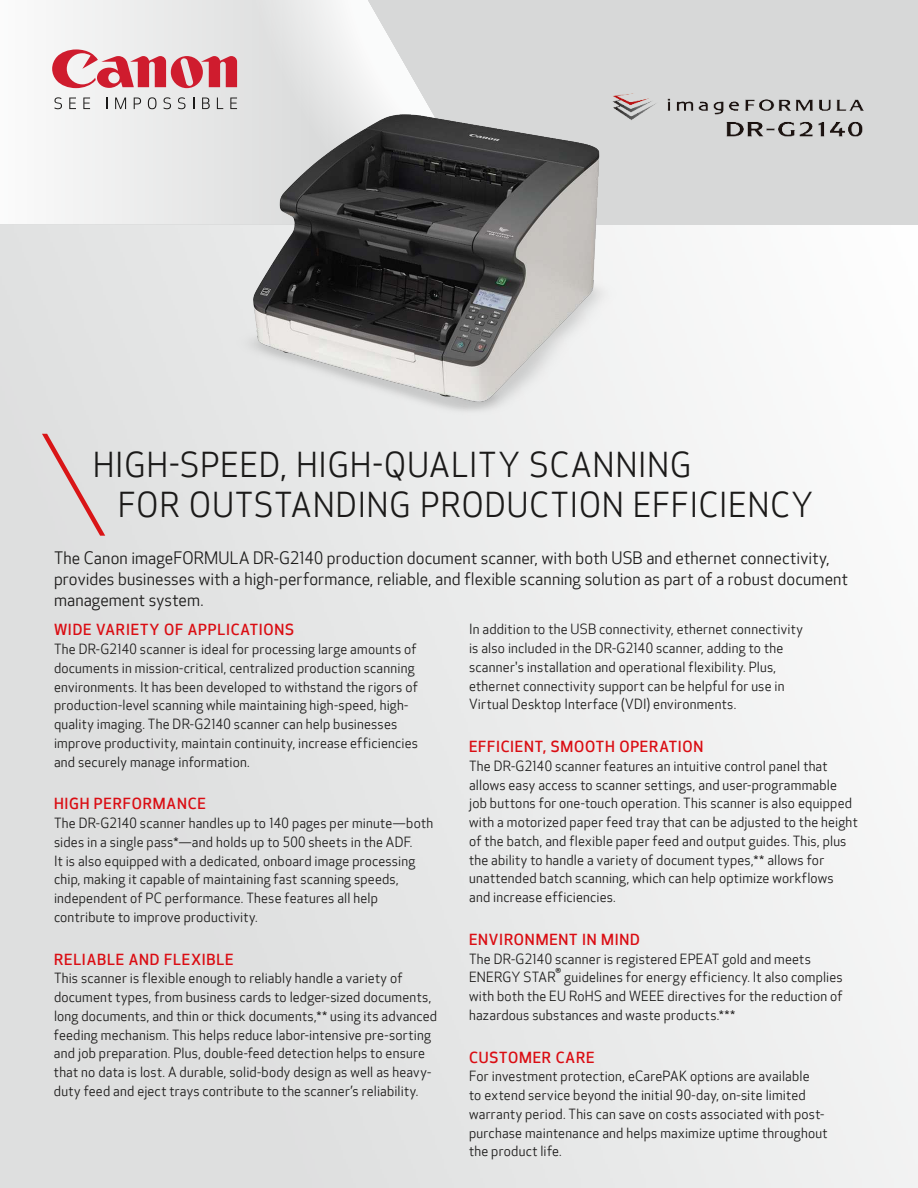
<style>
.page{position:relative;width:918px;height:1188px;background:#fff}
.page>*{position:absolute;margin:0;border:0;box-sizing:border-box;transform-origin:0 0}
.t1{font:33px/39.6px "Optic Sans 201";letter-spacing:.03em;color:#1b1a19}
.t2{font:16.5px/21px "Optic Sans 201";letter-spacing:.005em;color:#1b1a19}
.t3{font:500 15px "Optic Sans 301";letter-spacing:.055em;color:#da0d13}
.t4{font:13.5px/18.8px "Optic Sans 201";letter-spacing:.015em;color:#1b1a19}
.s1{font-family:"Arial"}
.s2{font-size:18px}
</style>
<div class="page">
<svg style="left:0;top:0;width:918px;height:225px;fill:#d7d8d8"></svg>
<svg style="left:55px;top:49px;width:182px;height:39px"></svg>
<img style="left:43px;top:25px;width:12px;height:100px">
<svg style="left:54px;top:97px;width:8px;height:12px"></svg>
<svg style="left:69px;top:98px;width:7px;height:11px"></svg>
<svg style="left:83px;top:98px;width:7px;height:11px"></svg>
<svg style="left:115px;top:98px;width:11px;height:11px"></svg>
<svg style="left:134px;top:98px;width:7px;height:11px"></svg>
<svg style="left:148px;top:97px;width:8px;height:12px"></svg>
<svg style="left:163px;top:97px;width:8px;height:12px"></svg>
<svg style="left:178px;top:97px;width:8px;height:12px"></svg>
<svg style="left:202px;top:98px;width:8px;height:11px"></svg>
<svg style="left:42px;top:434px;width:63px;height:102px;background:#decfcf"></svg>
<img style="left:605px;top:80px;width:262px;height:68px">
<img style="left:215px;top:89px;width:412px;height:329px">
<h1 class="t1" style="left:118px;top:447px;width:696px;text-indent:-25px">HIGH-SPEED, HIGH-QUALITY SCANNING<br>FOR OUTSTANDING PRODUCTION EFFICIENCY</h1>
<p class="t2" style="left:54px;top:548px;width:795px">The Canon imageFORMULA DR-G2140 production document scanner, with both USB and ethernet connectivity, provides businesses with a high-performance, reliable, and flexible scanning solution as part of a robust document management system.</p>
<p class="t3" style="left:54px;top:623px;width:242px">WIDE VARIETY OF APPLICATIONS</p>
<p class="t4" style="left:54px;top:641px;width:366px">The DR-G2140 scanner is ideal for processing large amounts of documents in mission-critical, centralized production scanning environments. It has been developed to withstand the rigors of production-level scanning while maintaining high-speed, high&shy;quality imaging. The DR-G2140 scanner can help businesses improve productivity, maintain continuity, increase efficiencies and securely manage information.</p>
<p class="t3" style="left:54px;top:797px;width:153px">HIGH PERFORMANCE</p>
<p class="t4" style="left:54px;top:815px;width:381px">The DR-G2140 scanner handles up to 140 pages per minute—both sides in a single pass<span class="s1">*</span>—and holds up to 500 sheets in the ADF.<br>It is also equipped with a dedicated, onboard image processing chip, making it capable of maintaining fast scanning speeds, independent of PC performance. These features all help contribute to improve productivity.</p>
<p class="t3" style="left:54px;top:953px;width:181px">RELIABLE AND FLEXIBLE</p>
<p class="t4" style="left:54px;top:970px;width:385px">This scanner is flexible enough to reliably handle a variety of document types, from business cards to ledger-sized documents, long documents, and thin or thick documents,<span class="s1">**</span> using its advanced feeding mechanism. This helps reduce labor-intensive pre-sorting and job preparation. Plus, double-feed detection helps to ensure that no data is lost. A durable, solid-body design as well as heavy&shy;duty feed and eject trays contribute to the scanner’s reliability.</p>
<p class="t4" style="left:469px;top:621px;width:335px">In addition to the USB connectivity, ethernet connectivity is also included in the DR-G2140 scanner, adding to the scanner's installation and operational flexibility. Plus, ethernet connectivity support can be helpful for use in Virtual Desktop Interface (VDI) environments.</p>
<p class="t3" style="left:469px;top:740px;width:236px">EFFICIENT, SMOOTH OPERATION</p>
<p class="t4" style="left:469px;top:757px;width:390px">The DR-G2140 scanner features an intuitive control panel that allows easy access to scanner settings, and user-programmable job buttons for one-touch operation. This scanner is also equipped with a motorized paper feed tray that can be adjusted to the height of the batch, and flexible paper feed and output guides. This, plus the ability to handle a variety of document types,<span class="s1">**</span> allows for unattended batch scanning, which can help optimize workflows and increase efficiencies.</p>
<p class="t3" style="left:469px;top:933px;width:172px">ENVIRONMENT IN MIND</p>
<p class="t4" style="left:469px;top:950px;width:375px">The DR-G2140 scanner is registered EPEAT gold and meets ENERGY STAR<span class="s2">®</span> guidelines for energy efficiency. It also complies with both the EU RoHS and WEEE directives for the reduction of hazardous substances and waste products.<span class="s1">***</span></p>
<p class="t3" style="left:469px;top:1050px;width:127px">CUSTOMER CARE</p>
<p class="t4" style="left:469px;top:1068px;width:360px">For investment protection, eCarePAK options are available<br>to extend service beyond the initial 90-day, on-site limited warranty period. This can save on costs associated with post&shy;purchase maintenance and helps maximize uptime throughout the product life.</p>
</div>
